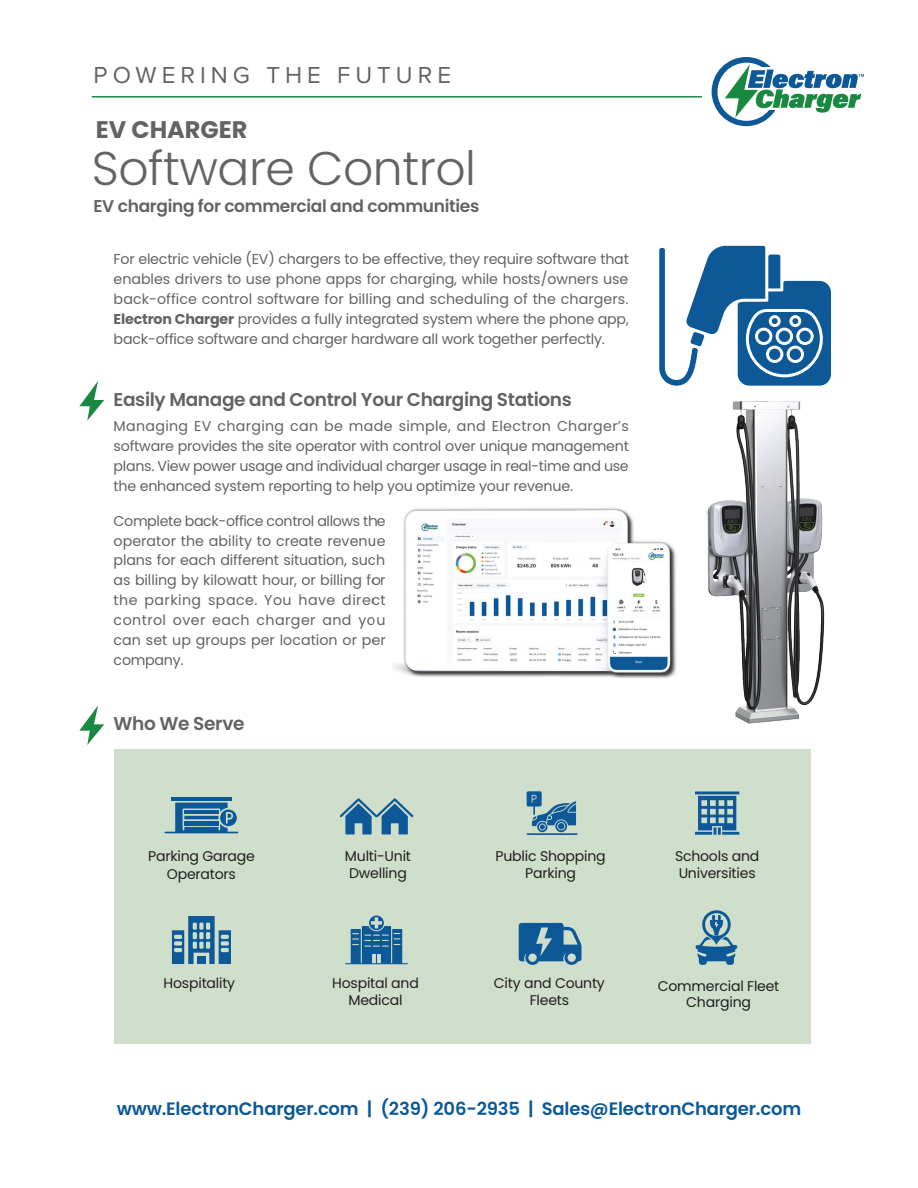
<style>
.page{position:relative;width:918px;height:1188px;background:#fff}
.page>*{position:absolute;margin:0;border:0;box-sizing:border-box;transform-origin:0 0}
.t1{font:300 47.25px "Poppins";letter-spacing:-.01em;color:#636366}
.t2{font:24px "Proxima Nova";letter-spacing:.21em;color:#636366}
.t3{font:700 24px "Poppins";color:#636366}
.t4{font:600 18.6px "Poppins";letter-spacing:-.02em;color:#636366}
.t5{font:600 18px "Poppins";letter-spacing:-.01em;color:#0d5897}
.t6{font:600 17.1px "Poppins";letter-spacing:-.02em;color:#636366}
.t7{font:14.25px/20px "Poppins";letter-spacing:-.015em;color:#636366;text-align:justify}
.t8{font:14.1px/17px "Poppins";letter-spacing:-.015em;color:#231f20;text-align:center}
.s1{font-weight:700}
</style>
<div class="page">
<div style="left:114px;top:749px;width:697px;height:295px;background:#d0decc"></div>
<img style="left:707px;top:401px;width:118px;height:323px">
<svg style="left:79px;top:381px;width:25px;height:40px"></svg>
<div style="left:390px;top:507px;width:288px;height:173px;background:#231f20;opacity:.75"></div>
<div style="left:392px;top:511px;width:283px;height:167px;background:#231f20;opacity:.75"></div>
<img style="left:392px;top:511px;width:283px;height:163px">
<svg style="left:659px;top:246px;width:172px;height:140px"></svg>
<div style="left:779px;top:331px;width:11px;height:11px;background:#0d5897;border-radius:50%"></div>
<svg style="left:79px;top:705px;width:25px;height:40px"></svg>
<hr style="left:171px;top:797px;width:60px;height:4px;background:#0d5897">
<svg style="left:165px;top:803px;width:73px;height:30px"></svg>
<hr style="left:527px;top:833px;width:51px;height:2px;background:#0d5897">
<svg style="left:527px;top:791px;width:49px;height:41px"></svg>
<svg style="left:695px;top:792px;width:44px;height:43px"></svg>
<svg style="left:340px;top:798px;width:74px;height:36px"></svg>
<svg style="left:345px;top:916px;width:63px;height:48px"></svg>
<svg style="left:696px;top:910px;width:41px;height:55px"></svg>
<svg style="left:519px;top:923px;width:63px;height:42px"></svg>
<svg style="left:172px;top:916px;width:59px;height:48px"></svg>
<svg style="left:712px;top:57px;width:152px;height:69px"></svg>
<hr style="left:92px;top:96px;width:610px;height:2px;background:#198942">
<p class="t2" style="left:94px;top:58px;width:359px">POWERING THE FUTURE</p>
<p class="t3" style="left:96px;top:115px;width:153px">EV CHARGER</p>
<p class="t1" style="left:92px;top:141px;width:386px">Software Control</p>
<p class="t6" style="left:94px;top:196px;width:387px">EV charging for commercial and communities</p>
<p class="t7" style="left:114px;top:249px;width:517px">For electric vehicle (EV) chargers to be effective, they require software that enables drivers to use phone apps for charging, while hosts/owners use back-office control software for billing and scheduling of the chargers.<br><span class="s1">Electron Charger</span> provides a fully integrated system where the phone app, back-office software and charger hardware all work together perfectly.</p>
<p class="t4" style="left:114px;top:388px;width:460px">Easily Manage and Control Your Charging Stations</p>
<p class="t7" style="left:114px;top:416px;width:517px">Managing EV charging can be made simple, and Electron Charger’s software provides the site operator with control over unique management plans. View power usage and individual charger usage in real-time and use the enhanced system reporting to help you optimize your revenue.</p>
<p class="t7" style="left:114px;top:511px;width:274px">Complete back-office control allows the</p>
<p class="t7" style="left:114px;top:531px;width:274px">operator the ability to create revenue plans for each different situation, such as billing by kilowatt hour, or billing for the parking space. You have direct control over each charger and you can set up groups per location or per company.</p>
<p class="t4" style="left:114px;top:713px;width:132px">Who We Serve</p>
<p class="t8" style="left:148px;top:848px;width:108px">Parking Garage</p>
<p class="t8" style="left:167px;top:866px;width:71px">Operators</p>
<p class="t8" style="left:345px;top:848px;width:68px">Multi-Unit</p>
<p class="t8" style="left:349px;top:865px;width:59px">Dwelling</p>
<p class="t8" style="left:496px;top:848px;width:112px">Public Shopping<br>Parking</p>
<p class="t8" style="left:675px;top:848px;width:86px;text-align:left">Schools and<br>Universities</p>
<p class="t8" style="left:164px;top:975px;width:73px">Hospitality</p>
<p class="t8" style="left:494px;top:975px;width:112px">City and County<br>Fleets</p>
<p class="t8" style="left:332px;top:975px;width:88px">Hospital and<br>Medical</p>
<p class="t8" style="left:658px;top:977px;width:123px">Commercial Fleet<br>Charging</p>
<p class="t5" style="left:117px;top:1099px;width:686px">www.ElectronCharger.com | (239) 206-2935 | Sales@ElectronCharger.com</p>
</div>
